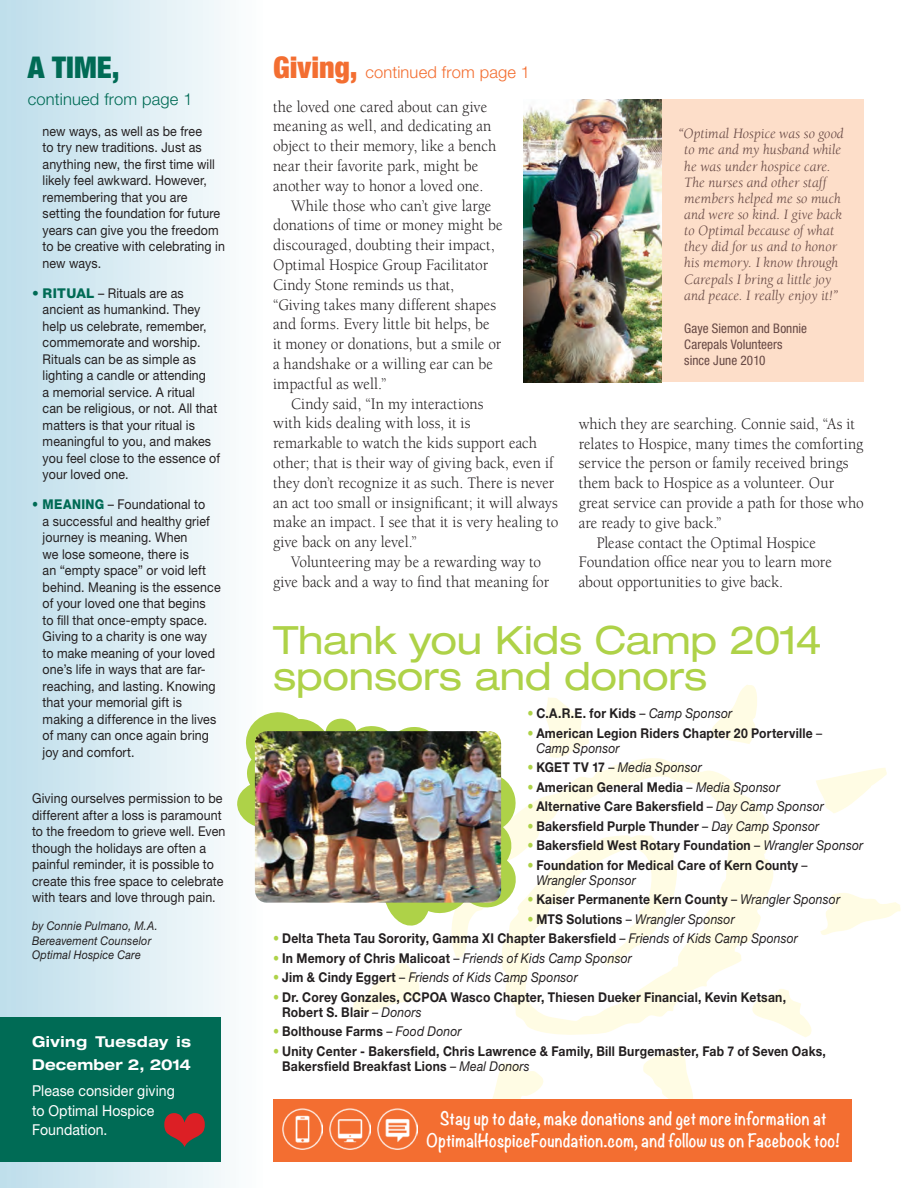
<style>
.page{position:relative;width:918px;height:1188px;background:#fff}
.page>*{position:absolute;margin:0;border:0;box-sizing:border-box;transform-origin:0 0}
.Headline_3{font:expanded 39px/36px "Helvetica Neue";letter-spacing:-.005em;color:#aed248}
.Headline_3-2{font:900 condensed 30px "Helvetica Neue";color:#006b55}
.Body_text{font:16.5px/19.8px "Berkeley";color:#231f20;scale:.93 1}
.Body_text-2{font:700 16.5px/22.5px "Noteworthy";letter-spacing:.015em;color:#fff;text-align:center;scale:.9 1}
.Headline_3-3{font:300 16.5px "Helvetica Neue";letter-spacing:.01em;color:#f36e31}
.Headline_3-4{font:300 16.5px "Helvetica Neue";letter-spacing:.01em;color:#006b55}
.Headline_3-5{font:15px/19.5px "Helvetica Neue";letter-spacing:.005em;color:#fff;scale:.94 1}
.Headline_3-6{font:700 expanded 15px "Helvetica Neue";letter-spacing:.015em;color:#fff;scale:.94 1}
.t1{font:italic 14.7px/16.2px "Berkeley";color:#664844}
.sidebar_tips{font:13.5px/16.5px "Helvetica Neue";letter-spacing:.01em;color:#231f20;scale:.92 1}
.donors{font:700 13.5px/15px "Helvetica Neue";letter-spacing:.02em;color:#231f20;scale:.9 1}
.donors-2{font:italic 13.5px "Helvetica Neue";letter-spacing:.015em;color:#231f20;scale:.9 1}
.t2{font:condensed 13.2px/15.9px "Helvetica Neue";letter-spacing:.005em;color:#664844}
.byline{font:italic 12px "Helvetica Neue";letter-spacing:.02em;color:#231f20;scale:.9 1}
.s1{font-weight:800;color:#006b55}
.s2{font-weight:900;font-stretch:condensed;font-size:30px}
.s3{font-weight:400;color:#aed248}
.s4{font-weight:400}
.s5{font-weight:400;font-style:italic}
.s6{font-style:normal;color:#aed248}
.s7{font-weight:700;font-style:normal}
.s8{font-style:normal}
</style>
<div class="page">
<div style="left:0;top:0;width:266px;height:1188px;background:linear-gradient(to right,#bdddeb,#fdfefe)"></div>
<svg style="left:643px;top:1047px;width:50px;height:52px"></svg>
<svg style="left:492px;top:1063px;width:51px;height:36px"></svg>
<svg style="left:236px;top:685px;width:665px;height:352px"></svg>
<img style="left:255px;top:731px;width:246px;height:172px">
<div style="left:273px;top:1099px;width:578px;height:63px;background:#f36e31"></div>
<div style="left:523px;top:99px;width:341px;height:283px;background:#fddec9"></div>
<img style="left:523px;top:99px;width:139px;height:283px">
<img style="left:330px;top:1109px;width:40px;height:40px">
<img style="left:377px;top:1109px;width:41px;height:40px">
<img style="left:282px;top:1109px;width:41px;height:40px">
<div style="left:0;top:1018px;width:220px;height:144px;background:#006b55"></div>
<svg style="left:164px;top:1113px;width:41px;height:34px"></svg>
<p class="Headline_3-2" style="left:28px;top:49px;width:93px">A TIME,</p>
<p class="Headline_3-4" style="left:28px;top:89px;width:166px">continued from page 1</p>
<p class="sidebar_tips" style="left:43px;top:123px;width:200px">new ways, as well as be free<br>to try new traditions. Just as anything new, the first time will likely feel awkward. However, remembering that you are setting the foundation for future years can give you the freedom to be creative with celebrating in new ways.</p>
<p class="sidebar_tips" style="left:43px;top:285px;width:194px;text-indent:-11px"><span class="s1">• RITUAL</span> – Rituals are as ancient as humankind. They help us celebrate, remember, commemorate and worship.<br>Rituals can be as simple as lighting a candle or attending<br>a memorial service. A ritual<br>can be religious, or not. All that matters is that your ritual is meaningful to you, and makes you feel close to the essence of your loved one.</p>
<p class="sidebar_tips" style="left:43px;top:496px;width:195px;text-indent:-10px"><span class="s1">• MEANING</span> – Foundational to<br>a successful and healthy grief journey is meaning. When<br>we lose someone, there is<br>an “empty space” or void left behind. Meaning is the essence of your loved one that begins<br>to fill that once-empty space.<br>Giving to a charity is one way to make meaning of your loved one’s life in ways that are far&shy;reaching, and lasting. Knowing that your memorial gift is making a difference in the lives of many can once again bring joy and comfort.</p>
<p class="sidebar_tips" style="left:32px;top:790px;width:212px">Giving ourselves permission to be different after a loss is paramount to the freedom to grieve well. Even though the holidays are often a painful reminder, it is possible to create this free space to celebrate with tears and love through pain.</p>
<p class="byline" style="left:32px;top:919px;width:141px">by Connie Pulmano, M.A.</p>
<p class="byline" style="left:32px;top:933px;width:134px">Bereavement Counselor</p>
<p class="byline" style="left:32px;top:948px;width:122px">Optimal Hospice Care</p>
<p class="Headline_3-6" style="left:32px;top:1033px;width:171px">Giving Tuesday is</p>
<p class="Headline_3-6" style="left:32px;top:1055px;width:171px">December 2, 2014</p>
<p class="Headline_3-5" style="left:32px;top:1081px;width:153px">Please consider giving to Optimal Hospice<br>Foundation.</p>
<p class="Headline_3-3" style="left:273px;top:62px;width:259px"><span class="s2">Giving,</span> continued from page 1</p>
<p class="Body_text" style="left:273px;top:97px;width:242px">the loved one cared about can give meaning as well, and dedicating an object to their memory, like a bench near their favorite park, might be another way to honor a loved one.</p>
<p class="Body_text" style="left:273px;top:196px;width:248px;text-indent:18px">While those who can’t give large donations of time or money might be discouraged, doubting their impact,<br>Optimal Hospice Group Facilitator<br>Cindy Stone reminds us that, “Giving takes many different shapes and forms. Every little bit helps, be<br>it money or donations, but a smile or a handshake or a willing ear can be impactful as well.”</p>
<p class="Body_text" style="left:273px;top:394px;width:308px;text-indent:18px">Cindy said, “In my interactions<br>with kids dealing with loss, it is<br>remarkable to watch the kids support each other; that is their way of giving back, even if they don’t recognize it as such. There is never an act too small or insignificant; it will always make an impact. I see that it is very healing to give back on any level.”</p>
<p class="Body_text" style="left:273px;top:552px;width:298px;text-indent:18px">Volunteering may be a rewarding way to give back and a way to find that meaning for</p>
<p class="t1" style="left:684px;top:126px;width:161px;text-indent:-6px">“Optimal Hospice was so good to me and my husband while he was under hospice care.<br>The nurses and other staff members helped me so much and were so kind. I give back to Optimal because of what they did for us and to honor his memory. I know through<br>Carepals I bring a little joy and peace. I really enjoy it!”</p>
<p class="t2" style="left:684px;top:320px;width:124px">Gaye Siemon and Bonnie</p>
<p class="t2" style="left:684px;top:336px;width:100px">Carepals Volunteers since June 2010</p>
<p class="Body_text" style="left:579px;top:414px;width:308px">which they are searching. Connie said, “As it relates to Hospice, many times the comforting service the person or family received brings them back to Hospice as a volunteer. Our great service can provide a path for those who are ready to give back.”</p>
<p class="Body_text" style="left:579px;top:533px;width:274px;text-indent:18px">Please contact the Optimal Hospice<br>Foundation office near you to learn more about opportunities to give back.</p>
<p class="Headline_3" style="left:273px;top:621px;width:550px">Thank you Kids Camp 2014 sponsors and donors</p>
<p class="donors" style="left:527px;top:705px;width:229px"><span class="s3">•</span> C.A.R.E. for Kids <span class="s4">–</span> <span class="s5">Camp Sponsor</span></p>
<p class="donors" style="left:536px;top:725px;width:319px;text-indent:-9px"><span class="s3">•</span> American Legion Riders Chapter 20 Porterville <span class="s4">–<br></span><span class="s5">Camp Sponsor</span></p>
<p class="donors-2" style="left:527px;top:759px;width:195px"><span class="s6">•</span> <span class="s7">KGET TV 17</span> <span class="s8">–</span> Media Sponsor</p>
<p class="donors" style="left:527px;top:779px;width:282px"><span class="s3">•</span> American General Media <span class="s4">–</span> <span class="s5">Media Sponsor</span></p>
<p class="donors" style="left:527px;top:798px;width:331px"><span class="s3">•</span> Alternative Care Bakersfield <span class="s4">–</span> <span class="s5">Day Camp Sponsor</span></p>
<p class="donors" style="left:527px;top:818px;width:326px"><span class="s3">•</span> Bakersfield Purple Thunder <span class="s4">–</span> <span class="s5">Day Camp Sponsor</span></p>
<p class="donors" style="left:527px;top:837px;width:375px"><span class="s3">•</span> Bakersfield West Rotary Foundation <span class="s4">–</span> <span class="s5">Wrangler Sponsor</span></p>
<p class="donors" style="left:536px;top:857px;width:303px;text-indent:-9px"><span class="s3">•</span> Foundation for Medical Care of Kern County <span class="s4">–<br></span><span class="s5">Wrangler Sponsor</span></p>
<p class="donors" style="left:527px;top:891px;width:349px"><span class="s3">•</span> Kaiser Permanente Kern County <span class="s4">–</span> <span class="s5">Wrangler Sponsor</span></p>
<p class="donors-2" style="left:527px;top:911px;width:232px"><span class="s6">•</span> <span class="s7">MTS Solutions</span> <span class="s8">–</span> Wrangler Sponsor</p>
<p class="donors" style="left:273px;top:930px;width:585px"><span class="s3">•</span> Delta Theta Tau Sorority, Gamma XI Chapter Bakersfield <span class="s4">–</span> <span class="s5">Friends of Kids Camp Sponsor</span></p>
<p class="donors-2" style="left:273px;top:950px;width:400px"><span class="s6">•</span> <span class="s7">In Memory of Chris Malicoat</span> <span class="s8">–</span> Friends of Kids Camp Sponsor</p>
<p class="donors-2" style="left:273px;top:969px;width:340px"><span class="s6">•</span> <span class="s7">Jim &amp; Cindy Eggert</span> <span class="s8">–</span> Friends of Kids Camp Sponsor</p>
<p class="donors" style="left:282px;top:989px;width:561px;text-indent:-9px"><span class="s3">•</span> Dr. Corey Gonzales, CCPOA Wasco Chapter, Thiesen Dueker Financial, Kevin Ketsan,<br>Robert S. Blair <span class="s4">–</span> <span class="s5">Donors</span></p>
<p class="donors" style="left:273px;top:1023px;width:211px"><span class="s3">•</span> Bolthouse Farms <span class="s4">–</span> <span class="s5">Food Donor</span></p>
<p class="donors" style="left:282px;top:1043px;width:606px;text-indent:-9px"><span class="s3">•</span> Unity Center - Bakersfield, Chris Lawrence &amp; Family, Bill Burgemaster, Fab 7 of Seven Oaks,<br>Bakersfield Breakfast Lions <span class="s4">–</span> <span class="s5">Meal Donors</span></p>
<p class="Body_text-2" style="left:427px;top:1107px;width:461px">Stay up to date, make donations and get more information at<br>OptimalHospiceFoundation.com, and follow us on Facebook too!</p>
</div>
